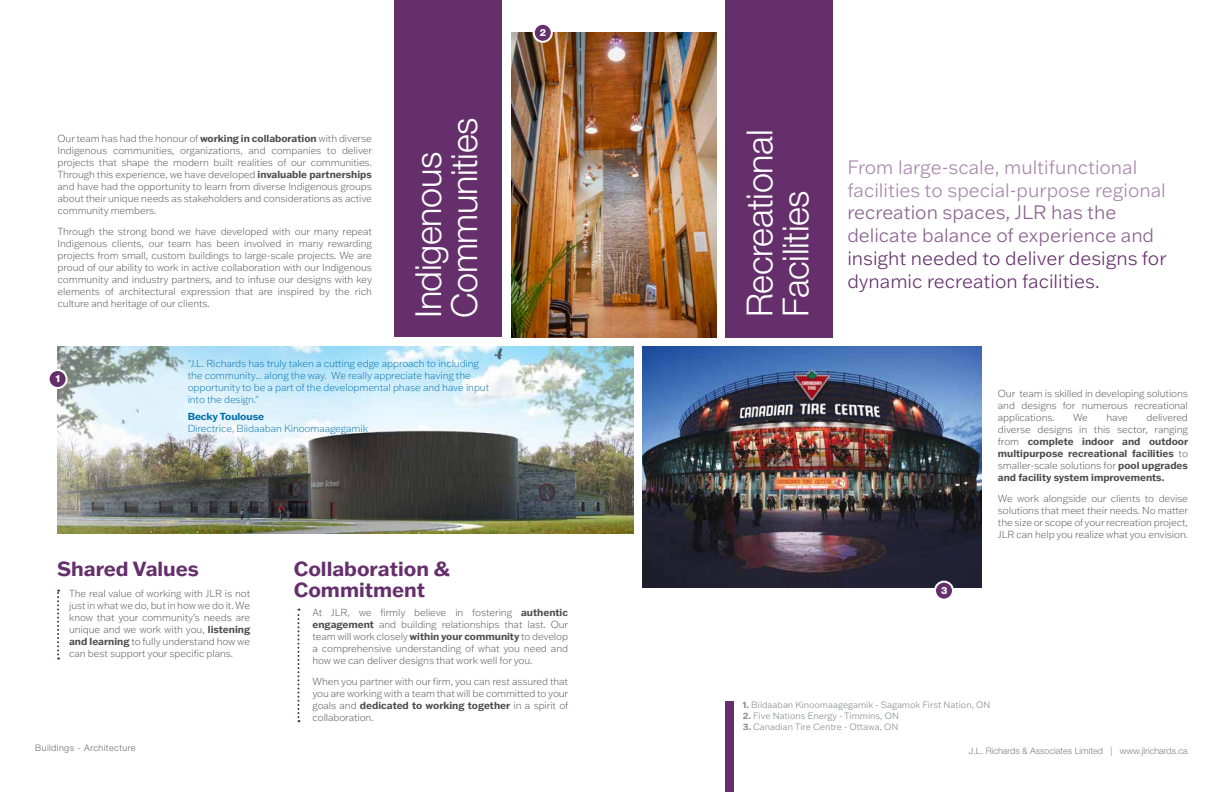
<style>
.page{position:relative;width:1224px;height:792px;background:#fff}
.page>*{position:absolute;margin:0;border:0;box-sizing:border-box;transform-origin:0 0}
.t1{font:300 36px/36px "Helvetica Neue LT Std";letter-spacing:-.01em;color:#fff}
.t2{font:700 20px/21px "Franklin Gothic ATF";color:#652f6c}
.t3{font:300 19px/22.8px "Franklin Gothic ATF";color:#a686aa}
.t4{font:300 19px/22.8px "Franklin Gothic ATF";color:#652f6c}
.t5{font:300 19px/22.8px "Franklin Gothic ATF";color:#875d8c}
.t6{font:300 expanded 10px/12px "Franklin Gothic ATF";letter-spacing:-.01em;color:#4d4d4f;text-align:justify}
.t7{font:300 expanded 10px/12px "Franklin Gothic ATF";letter-spacing:-.01em;color:#0070ab}
.t8{font:700 10px/12px "Franklin Gothic ATF";color:#4d4d4f;text-align:justify}
.t9{font:700 10px "Franklin Gothic ATF";letter-spacing:-.01em;color:#0070ab}
.t10{font:800 10px "Helvetica Neue LT Std";color:#fff}
.t11{font:300 9px "Franklin Gothic ATF";color:#8a8c8e}
.t12{font:300 9px "Helvetica Neue LT Std";color:#808285}
.t13{font:300 9px "Helvetica Neue LT Std";letter-spacing:.05em;color:#6d6e71}
.s1{font-weight:700;font-stretch:normal}
.s2{font-weight:300;font-stretch:expanded}
.s3{font-weight:700}
</style>
<div class="page">
<div style="left:394px;top:0;width:108px;height:337px;background:#652f6c"></div>
<img style="left:58px;top:346px;width:576px;height:187px">
<svg style="left:57px;top:590px;width:2px;height:70px"></svg>
<svg style="left:297px;top:609px;width:2px;height:113px"></svg>
<img style="left:511px;top:33px;width:205px;height:304px">
<div style="left:725px;top:0;width:108px;height:337px;background:#652f6c"></div>
<img style="left:643px;top:346px;width:339px;height:241px">
<div style="left:725px;top:701px;width:9px;height:91px;background:#652f6c"></div>
<div style="left:49px;top:370px;width:18px;height:18px;background:#652f6c;border-radius:50%"></div>
<div style="left:48px;top:369px;width:20px;height:20px;border:2px solid #fff;border-radius:50%"></div>
<div style="left:534px;top:24px;width:18px;height:18px;background:#652f6c;border-radius:50%"></div>
<div style="left:533px;top:23px;width:20px;height:20px;border:2px solid #fff;border-radius:50%"></div>
<div style="left:935px;top:582px;width:18px;height:18px;background:#652f6c;border-radius:50%"></div>
<div style="left:934px;top:581px;width:20px;height:20px;border:2px solid #fff;border-radius:50%"></div>
<p class="t6" style="left:58px;top:133px;width:316px">Our team has had the honour of <span class="s1">working in collaboration</span> with diverse Indigenous communities, organizations, and companies to deliver projects that shape the modern built realities of our communities.<br>Through this experience, we have developed <span class="s1">invaluable partnerships </span>and have had the opportunity to learn from diverse Indigenous groups about their unique needs as stakeholders and considerations as active community members.</p>
<p class="t6" style="left:58px;top:226px;width:316px">Through the strong bond we have developed with our many repeat Indigenous clients, our team has been involved in many rewarding projects from small, custom buildings to large-scale projects. We are proud of our ability to work in active collaboration with our Indigenous community and industry partners, and to infuse our designs with key elements of architectural expression that are inspired by the rich culture and heritage of our clients.</p>
<h1 class="t1" style="left:410px;top:318px;width:202px;rotate:-90deg">Indigenous<br>Communities</h1>
<p class="t10" style="left:55px;top:373px;width:8px">1</p>
<p class="t7" style="left:188px;top:357px;width:303px">"J.L. Richards has truly taken a cutting edge approach to including the community... along the way. We really appreciate having the opportunity to be a part of the developmental phase and have input into the design."</p>
<p class="t9" style="left:188px;top:409px;width:78px">Becky Toulouse</p>
<p class="t7" style="left:188px;top:422px;width:182px">Directrice, Biidaaban Kinoomaagegamik</p>
<p class="t10" style="left:540px;top:27px;width:8px">2</p>
<h2 class="t2" style="left:57px;top:557px;width:143px">Shared Values</h2>
<p class="t6" style="left:69px;top:587px;width:183px">The real value of working with JLR is not just in what we do, but in how we do it. We know that your community’s needs are unique and we work with you, <span class="s1">listening and learning</span> to fully understand how we can best support your specific plans.</p>
<p class="t13" style="left:35px;top:742px;width:102px">Buildings - Architecture</p>
<h2 class="t2" style="left:294px;top:557px;width:158px">Collaboration &amp;<br>Commitment</h2>
<p class="t6" style="left:312px;top:606px;width:257px">At JLR, we firmly believe in fostering <span class="s1">authentic engagement</span> and building relationships that last. Our team will work closely <span class="s1">within your community</span> to develop a comprehensive understanding of what you need and how we can deliver designs that work well for you.</p>
<p class="t6" style="left:312px;top:675px;width:257px">When you partner with our firm, you can rest assured that you are working with a team that will be committed to your goals and <span class="s1">dedicated to working together</span> in a spirit of collaboration.</p>
<h1 class="t1" style="left:741px;top:317px;width:189px;rotate:-90deg">Recreational<br>Facilities</h1>
<h3 class="t3" style="left:847px;top:155px;width:320px">From large-scale, multifunctional facilities to special-purpose regional</h3>
<h3 class="t5" style="left:847px;top:201px;width:308px">recreation spaces, JLR has the delicate balance of experience and</h3>
<h3 class="t4" style="left:847px;top:246px;width:321px">insight needed to deliver designs for dynamic recreation facilities.</h3>
<p class="t10" style="left:941px;top:585px;width:8px">3</p>
<p class="t6" style="left:998px;top:387px;width:192px">Our team is skilled in developing solutions and designs for numerous recreational applications.</p>
<p class="t8" style="left:998px;top:411px;width:192px;text-indent:149px"><span class="s2">delivered diverse designs in this sector, ranging from</span> complete indoor and outdoor multipurpose recreational facilities <span class="s2">to smaller-scale solutions for</span> pool upgrades and facility system improvements.</p>
<p class="t6" style="left:998px;top:492px;width:192px">We work alongside our clients to devise solutions that meet their needs. No matter the size or scope of your recreation project, JLR can help you realize what you envision.</p>
<p class="t6" style="left:1073px;top:411px;width:16px">We</p>
<p class="t6" style="left:1106px;top:411px;width:23px">have</p>
<p class="t11" style="left:743px;top:699px;width:249px"><span class="s3">1.</span> Biidaaban Kinoomaagegamik - Sagamok First Nation, ON</p>
<p class="t11" style="left:743px;top:710px;width:158px"><span class="s3">2.</span> Five Nations Energy - Timmins, ON</p>
<p class="t11" style="left:743px;top:721px;width:157px"><span class="s3">3.</span> Canadian Tire Centre - Ottawa, ON</p>
<p class="t12" style="left:969px;top:745px;width:221px">J.L. Richards &amp; Associates Limited | www.jlrichards.ca</p>
</div>
